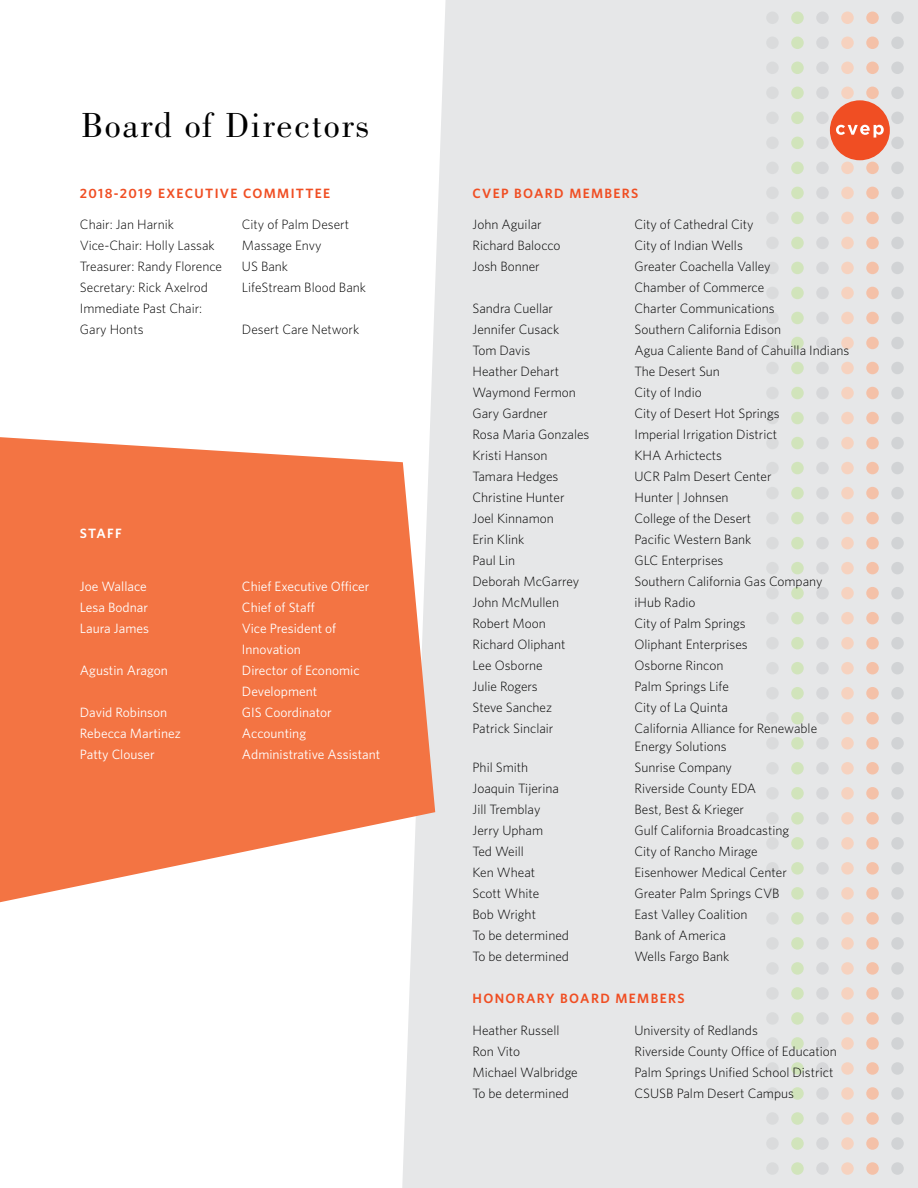
<style>
.page{position:relative;width:918px;height:1188px;background:#fff}
.page>*{position:absolute;margin:0;border:0;box-sizing:border-box;transform-origin:0 0}
.t1{font:36px "Bodoni";letter-spacing:.05em;color:#000}
.t2{font:300 13.5px/21px "Whitney";color:#000}
.t3{font:13.5px/21px "Whitney";color:#fff}
.t4{font:600 13.5px "Whitney";letter-spacing:.1em;color:#f04e23}
.t5{font:600 13.5px "Whitney";letter-spacing:.095em;color:#fff}
</style>
<div class="page">
<div style="left:402px;top:0;width:516px;height:1188px;background:#e6e7e8"></div>
<svg style="left:766px;top:12px;width:13px;height:1163px;background:#e1e2e3"></svg>
<svg style="left:791px;top:12px;width:13px;height:1163px;background:#dde5d6"></svg>
<svg style="left:816px;top:12px;width:13px;height:1163px;background:#dfe0e2"></svg>
<svg style="left:891px;top:12px;width:13px;height:1163px;background:#dedfe0"></svg>
<div style="left:830px;top:100px;width:60px;height:60px;background:#f04e23;border-radius:50%"></div>
<svg style="left:836px;top:12px;width:48px;height:1163px;background:#e9dbd5"></svg>
<svg style="left:0;top:437px;width:435px;height:465px;background:#f4885e"></svg>
<h1 class="t1" style="left:81px;top:105px;width:290px">Board of Directors</h1>
<p class="t4" style="left:80px;top:185px;width:252px">2018-2019 EXECUTIVE COMMITTEE</p>
<p class="t2" style="left:80px;top:214px;width:96px">Chair: Jan Harnik</p>
<p class="t2" style="left:242px;top:214px;width:109px">City of Palm Desert</p>
<p class="t2" style="left:80px;top:235px;width:136px">Vice-Chair: Holly Lassak</p>
<p class="t2" style="left:242px;top:235px;width:81px">Massage Envy</p>
<p class="t2" style="left:80px;top:256px;width:144px">Treasurer: Randy Florence</p>
<p class="t2" style="left:242px;top:256px;width:48px">US Bank</p>
<p class="t2" style="left:80px;top:277px;width:129px">Secretary: Rick Axelrod</p>
<p class="t2" style="left:242px;top:277px;width:126px">LifeStream Blood Bank</p>
<p class="t2" style="left:80px;top:298px;width:124px">Immediate Past Chair:<br>Gary Honts</p>
<p class="t2" style="left:242px;top:319px;width:119px">Desert Care Network</p>
<p class="t5" style="left:80px;top:525px;width:44px">STAFF</p>
<p class="t3" style="left:80px;top:575px;width:69px">Joe Wallace</p>
<p class="t3" style="left:242px;top:575px;width:129px">Chief Executive Officer</p>
<p class="t3" style="left:80px;top:596px;width:70px">Lesa Bodnar</p>
<p class="t3" style="left:242px;top:596px;width:74px">Chief of Staff</p>
<p class="t3" style="left:80px;top:617px;width:71px">Laura James</p>
<p class="t3" style="left:242px;top:617px;width:96px">Vice President of<br>Innovation</p>
<p class="t3" style="left:80px;top:659px;width:89px">Agustin Aragon</p>
<p class="t3" style="left:242px;top:659px;width:119px">Director of Economic<br>Development</p>
<p class="t3" style="left:80px;top:701px;width:89px">David Robinson</p>
<p class="t3" style="left:242px;top:701px;width:92px">GIS Coordinator</p>
<p class="t3" style="left:80px;top:722px;width:102px">Rebecca Martinez</p>
<p class="t3" style="left:242px;top:722px;width:66px">Accounting</p>
<p class="t3" style="left:80px;top:743px;width:76px">Patty Clouser</p>
<p class="t3" style="left:242px;top:743px;width:140px">Administrative Assistant</p>
<p class="t4" style="left:472px;top:185px;width:167px">CVEP BOARD MEMBERS</p>
<p class="t2" style="left:472px;top:214px;width:71px">John Aguilar</p>
<p class="t2" style="left:635px;top:214px;width:121px">City of Cathedral City</p>
<p class="t2" style="left:473px;top:235px;width:90px">Richard Balocco</p>
<p class="t2" style="left:635px;top:235px;width:110px">City of Indian Wells</p>
<p class="t2" style="left:473px;top:256px;width:69px">Josh Bonner</p>
<p class="t2" style="left:635px;top:256px;width:138px">Greater Coachella Valley<br>Chamber of Commerce</p>
<p class="t2" style="left:473px;top:298px;width:82px">Sandra Cuellar</p>
<p class="t2" style="left:635px;top:298px;width:142px">Charter Communications</p>
<p class="t2" style="left:473px;top:319px;width:88px">Jennifer Cusack</p>
<p class="t2" style="left:635px;top:319px;width:148px">Southern California Edison</p>
<p class="t2" style="left:473px;top:340px;width:60px">Tom Davis</p>
<p class="t2" style="left:635px;top:340px;width:216px">Agua Caliente Band of Cahuilla Indians</p>
<p class="t2" style="left:473px;top:361px;width:88px">Heather Dehart</p>
<p class="t2" style="left:635px;top:361px;width:87px">The Desert Sun</p>
<p class="t2" style="left:473px;top:382px;width:105px">Waymond Fermon</p>
<p class="t2" style="left:635px;top:382px;width:69px">City of Indio</p>
<p class="t2" style="left:473px;top:403px;width:77px">Gary Gardner</p>
<p class="t2" style="left:635px;top:403px;width:147px">City of Desert Hot Springs</p>
<p class="t2" style="left:473px;top:424px;width:118px">Rosa Maria Gonzales</p>
<p class="t2" style="left:635px;top:424px;width:144px">Imperial Irrigation District</p>
<p class="t2" style="left:473px;top:445px;width:76px">Kristi Hanson</p>
<p class="t2" style="left:635px;top:445px;width:89px">KHA Arhictects</p>
<p class="t2" style="left:473px;top:466px;width:87px">Tamara Hedges</p>
<p class="t2" style="left:635px;top:466px;width:138px">UCR Palm Desert Center</p>
<p class="t2" style="left:473px;top:487px;width:94px">Christine Hunter</p>
<p class="t2" style="left:635px;top:487px;width:96px">Hunter | Johnsen</p>
<p class="t2" style="left:473px;top:508px;width:83px">Joel Kinnamon</p>
<p class="t2" style="left:635px;top:508px;width:118px">College of the Desert</p>
<p class="t2" style="left:473px;top:529px;width:53px">Erin Klink</p>
<p class="t2" style="left:635px;top:529px;width:118px">Pacific Western Bank</p>
<p class="t2" style="left:473px;top:550px;width:44px">Paul Lin</p>
<p class="t2" style="left:635px;top:550px;width:90px">GLC Enterprises</p>
<p class="t2" style="left:473px;top:571px;width:108px">Deborah McGarrey</p>
<p class="t2" style="left:635px;top:571px;width:190px">Southern California Gas Company</p>
<p class="t2" style="left:473px;top:592px;width:88px">John McMullen</p>
<p class="t2" style="left:635px;top:592px;width:63px">iHub Radio</p>
<p class="t2" style="left:473px;top:613px;width:75px">Robert Moon</p>
<p class="t2" style="left:635px;top:613px;width:113px">City of Palm Springs</p>
<p class="t2" style="left:473px;top:634px;width:95px">Richard Oliphant</p>
<p class="t2" style="left:635px;top:634px;width:115px">Oliphant Enterprises</p>
<p class="t2" style="left:473px;top:655px;width:72px">Lee Osborne</p>
<p class="t2" style="left:635px;top:655px;width:90px">Osborne Rincon</p>
<p class="t2" style="left:473px;top:676px;width:67px">Julie Rogers</p>
<p class="t2" style="left:635px;top:676px;width:96px">Palm Springs Life</p>
<p class="t2" style="left:473px;top:697px;width:81px">Steve Sanchez</p>
<p class="t2" style="left:635px;top:697px;width:95px">City of La Quinta</p>
<p class="t2" style="left:473px;top:718px;width:82px">Patrick Sinclair</p>
<p class="t2" style="left:635px;top:719px;width:184px;line-height:18px">California Alliance for Renewable<br>Energy Solutions</p>
<p class="t2" style="left:473px;top:757px;width:57px">Phil Smith</p>
<p class="t2" style="left:635px;top:757px;width:99px">Sunrise Company</p>
<p class="t2" style="left:473px;top:778px;width:88px">Joaquin Tijerina</p>
<p class="t2" style="left:635px;top:778px;width:123px">Riverside County EDA</p>
<p class="t2" style="left:473px;top:799px;width:69px">Jill Tremblay</p>
<p class="t2" style="left:635px;top:799px;width:111px">Best, Best &amp; Krieger</p>
<p class="t2" style="left:473px;top:820px;width:72px">Jerry Upham</p>
<p class="t2" style="left:635px;top:820px;width:156px">Gulf California Broadcasting</p>
<p class="t2" style="left:473px;top:841px;width:53px">Ted Weill</p>
<p class="t2" style="left:635px;top:841px;width:125px">City of Rancho Mirage</p>
<p class="t2" style="left:473px;top:862px;width:64px">Ken Wheat</p>
<p class="t2" style="left:635px;top:862px;width:154px">Eisenhower Medical Center</p>
<p class="t2" style="left:473px;top:883px;width:68px">Scott White</p>
<p class="t2" style="left:635px;top:883px;width:147px">Greater Palm Springs CVB</p>
<p class="t2" style="left:473px;top:904px;width:65px">Bob Wright</p>
<p class="t2" style="left:635px;top:904px;width:114px">East Valley Coalition</p>
<p class="t2" style="left:473px;top:925px;width:98px">To be determined</p>
<p class="t2" style="left:635px;top:925px;width:93px">Bank of America</p>
<p class="t2" style="left:473px;top:946px;width:98px">To be determined</p>
<p class="t2" style="left:635px;top:946px;width:96px">Wells Fargo Bank</p>
<p class="t4" style="left:473px;top:991px;width:214px">HONORARY BOARD MEMBERS</p>
<p class="t2" style="left:473px;top:1019px;width:89px">Heather Russell</p>
<p class="t2" style="left:635px;top:1019px;width:125px">University of Redlands</p>
<p class="t2" style="left:473px;top:1040px;width:49px">Ron Vito</p>
<p class="t2" style="left:635px;top:1040px;width:204px">Riverside County Office of Education</p>
<p class="t2" style="left:473px;top:1061px;width:107px">Michael Walbridge</p>
<p class="t2" style="left:635px;top:1061px;width:200px">Palm Springs Unified School District</p>
<p class="t2" style="left:473px;top:1083px;width:98px">To be determined</p>
<p class="t2" style="left:635px;top:1083px;width:161px">CSUSB Palm Desert Campus</p>
</div>
